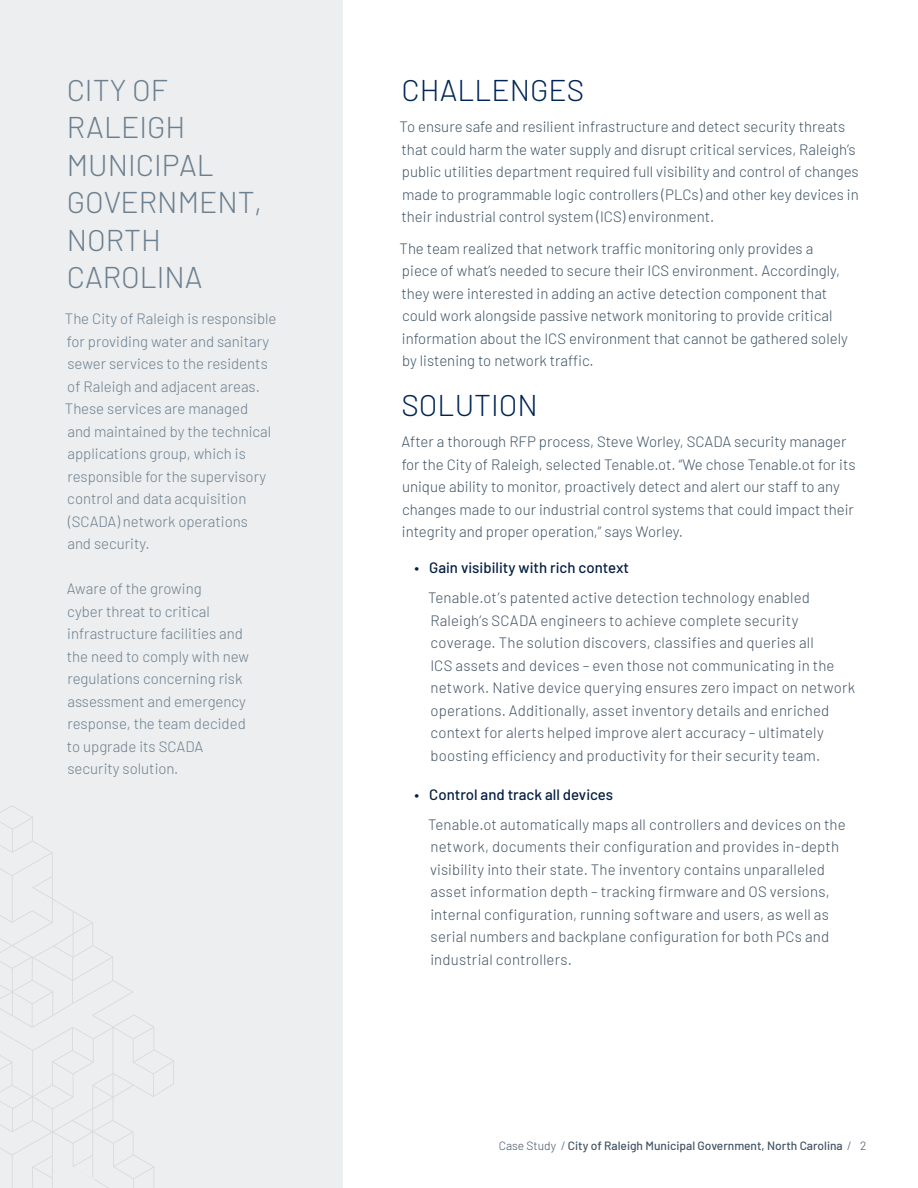
<style>
.page{position:relative;width:918px;height:1188px;background:#fff}
.page>*{position:absolute;margin:0;border:0;box-sizing:border-box;transform-origin:0 0}
.t1{font:300 30px/37.5px "Barlow";color:#6c7f8f}
.Body-SO{font:300 30px "Barlow";color:#002655}
.Body-SO-2{font:300 15px/22.5px "Barlow";color:#3f5465}
.Sidebar_Body{font:300 15px/22.5px "Barlow";letter-spacing:.01em;color:#435364}
.t2{font:300 15px/22.5px "Barlow";color:#6c7f8f}
.t3{font:500 15px "Barlow";color:#041e42}
.t4{font:500 12px "Barlow";color:#435364}
.s1{font-weight:300}
</style>
<div class="page">
<div style="left:0;top:0;width:342px;height:1188px;background:#eceeef"></div>
<svg style="left:0;top:805px;width:174px;height:383px"></svg>
<p class="t1" style="left:67px;top:69px;width:149px">CITY OF<br>RALEIGH<br>MUNICIPAL</p>
<p class="t1" style="left:67px;top:181px;width:197px">GOVERNMENT,<br>NORTH<br>CAROLINA</p>
<p class="t2" style="left:65px;top:306px;width:213px">The City of Raleigh is responsible for providing water and sanitary sewer services to the residents of Raleigh and adjacent areas.<br>These services are managed<br>and maintained by the technical applications group, which is responsible for the supervisory control and data acquisition (SCADA) network operations<br>and security.</p>
<p class="t2" style="left:67px;top:576px;width:136px">Aware of the growing</p>
<p class="t2" style="left:67px;top:599px;width:184px">cyber threat to critical infrastructure facilities and the need to comply with new regulations concerning risk assessment and emergency response, the team decided</p>
<p class="t2" style="left:67px;top:734px;width:138px">to upgrade its SCADA</p>
<p class="t2" style="left:67px;top:756px;width:113px">security solution.</p>
<p class="Body-SO" style="left:401px;top:68px;width:184px">CHALLENGES</p>
<p class="Body-SO-2" style="left:400px;top:114px;width:461px">To ensure safe and resilient infrastructure and detect security threats that could harm the water supply and disrupt critical services, Raleigh’s public utilities department required full visibility and control of changes made to programmable logic controllers (PLCs) and other key devices in their industrial control system (ICS) environment.</p>
<p class="Body-SO-2" style="left:400px;top:236px;width:450px">The team realized that network traffic monitoring only provides a piece of what’s needed to secure their ICS environment. Accordingly, they were interested in adding an active detection component that could work alongside passive network monitoring to provide critical information about the ICS environment that cannot be gathered solely by listening to network traffic.</p>
<p class="Body-SO" style="left:402px;top:383px;width:138px">SOLUTION</p>
<p class="Body-SO-2" style="left:401px;top:429px;width:456px">After a thorough RFP process, Steve Worley, SCADA security manager for the City of Raleigh, selected Tenable.ot. “We chose Tenable.ot for its unique ability to monitor, proactively detect and alert our staff to any changes made to our industrial control systems that could impact their integrity and proper operation,” says Worley.</p>
<p class="t3" style="left:414px;top:557px;width:216px">• Gain visibility with rich context</p>
<p class="Sidebar_Body" style="left:428px;top:585px;width:429px">Tenable.ot’s patented active detection technology enabled Raleigh’s SCADA engineers to achieve complete security coverage. The solution discovers, classifies and queries all<br>ICS assets and devices – even those not communicating in the network. Native device querying ensures zero impact on network operations. Additionally, asset inventory details and enriched context for alerts helped improve alert accuracy – ultimately boosting efficiency and productivity for their security team.</p>
<p class="t3" style="left:414px;top:783px;width:200px">• Control and track all devices</p>
<p class="Sidebar_Body" style="left:428px;top:812px;width:419px">Tenable.ot automatically maps all controllers and devices on the network, documents their configuration and provides in-depth visibility into their state. The inventory contains unparalleled asset information depth – tracking firmware and OS versions, internal configuration, running software and users, as well as serial numbers and backplane configuration for both PCs and industrial controllers.</p>
<p class="t4" style="left:499px;top:1137px;width:369px"><span class="s1">Case Study /</span> City of Raleigh Municipal Government, North Carolina <span class="s1">/ 2</span></p>
</div>
